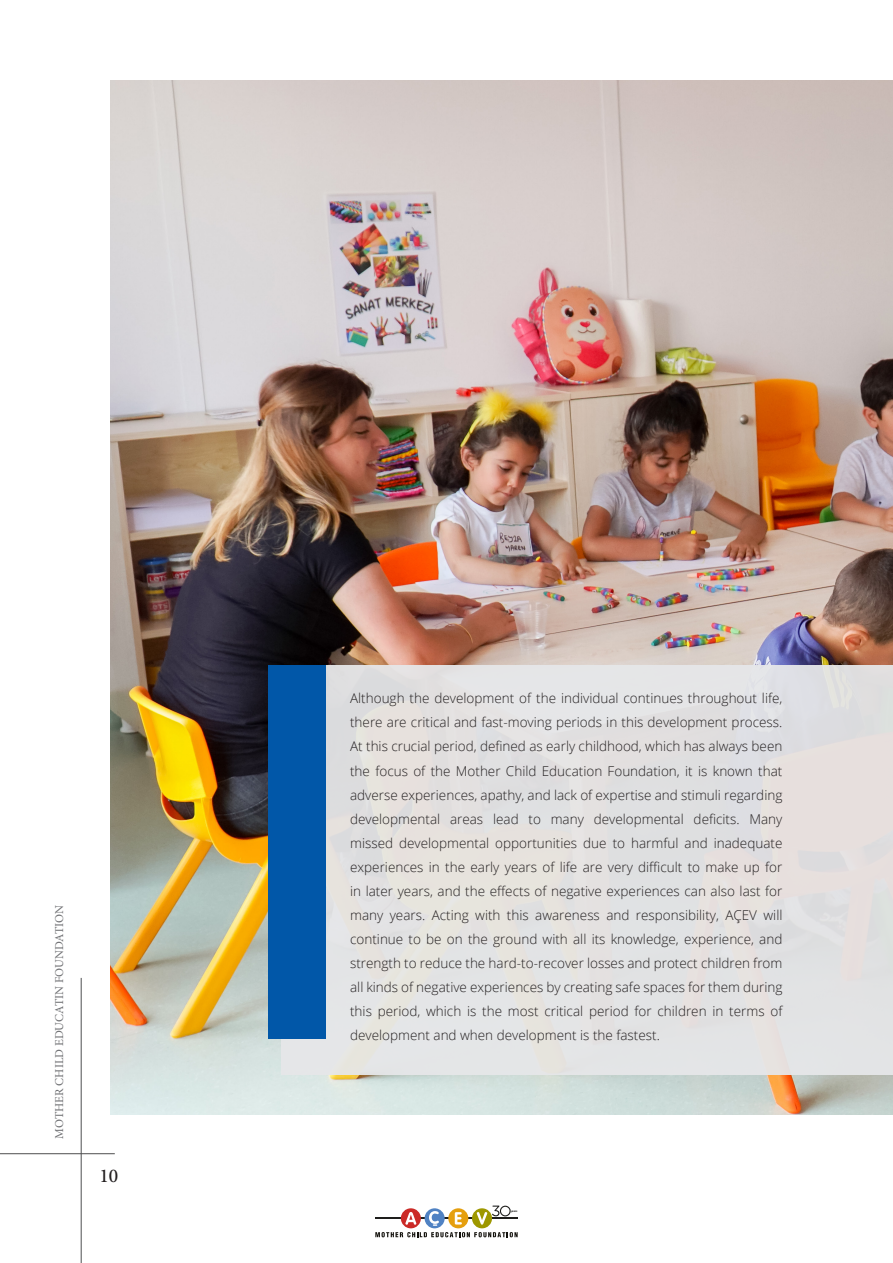
<style>
.page{position:relative;width:893px;height:1263px;background:#fff}
.page>*{position:absolute;margin:0;border:0;box-sizing:border-box;transform-origin:0 0}
.t1{font:500 19.5px "Minion Pro";color:#231f20}
.t2{font:300 13.5px/24px "Open Sans";color:#231f20;text-align:justify}
.t3{font:12px "Minion Pro";color:#6f7073}
.t4{font:700 2.7px "Gotham Rounded";letter-spacing:-.055em;color:#1d1d1b}
</style>
<div class="page">
<img style="left:111px;top:81px;width:782px;height:1033px">
<div style="left:281px;top:665px;width:612px;height:410px;background:#e3e2e0"></div>
<div style="left:269px;top:665px;width:57px;height:374px;background:#0157a8"></div>
<hr style="left:81px;top:978px;width:1px;height:285px;background:#4e4f50">
<hr style="left:0;top:1153px;width:115px;height:1px;background:#4e4f50">
<hr style="left:375px;top:1218px;width:143px;height:1px;background:#1e1e1c">
<div style="left:425px;top:1208px;width:20px;height:20px;background:#5082c3;border-radius:50%"></div>
<svg style="left:448px;top:1208px;width:20px;height:20px"></svg>
<div style="left:472px;top:1208px;width:20px;height:20px;background:#9e9800;border-radius:50%"></div>
<div style="left:401px;top:1208px;width:20px;height:20px;background:#cb2a27;border-radius:50%"></div>
<svg style="left:405px;top:1212px;width:11px;height:13px"></svg>
<svg style="left:455px;top:1212px;width:7px;height:12px"></svg>
<svg style="left:429px;top:1211px;width:10px;height:15px"></svg>
<svg style="left:375px;top:1232px;width:143px;height:5px"></svg>
<svg style="left:477px;top:1205px;width:34px;height:20px"></svg>
<p class="t3" style="left:51px;top:1138px;width:235px;rotate:-90deg">MOTHER CHILD EDUCATIN FOUNDATION</p>
<h1 class="t1" style="left:99px;top:1163px;width:20px">10</h1>
<p class="t2" style="left:350px;top:686px;width:434px">Although the development of the individual continues throughout life, there are critical and fast-moving periods in this development process.<br>At this crucial period, defined as early childhood, which has always been the focus of the Mother Child Education Foundation, it is known that adverse experiences, apathy, and lack of expertise and stimuli regarding developmental areas lead to many developmental deficits. Many missed developmental opportunities due to harmful and inadequate experiences in the early years of life are very difficult to make up for in later years, and the effects of negative experiences can also last for many years. Acting with this awareness and responsibility, AÇEV will continue to be on the ground with all its knowledge, experience, and strength to reduce the hard-to-recover losses and protect children from all kinds of negative experiences by creating safe spaces for them during this period, which is the most critical period for children in terms of development and when development is the fastest.</p>
<p class="t4" style="left:511px;top:1209px;width:8px">years</p>
</div>
